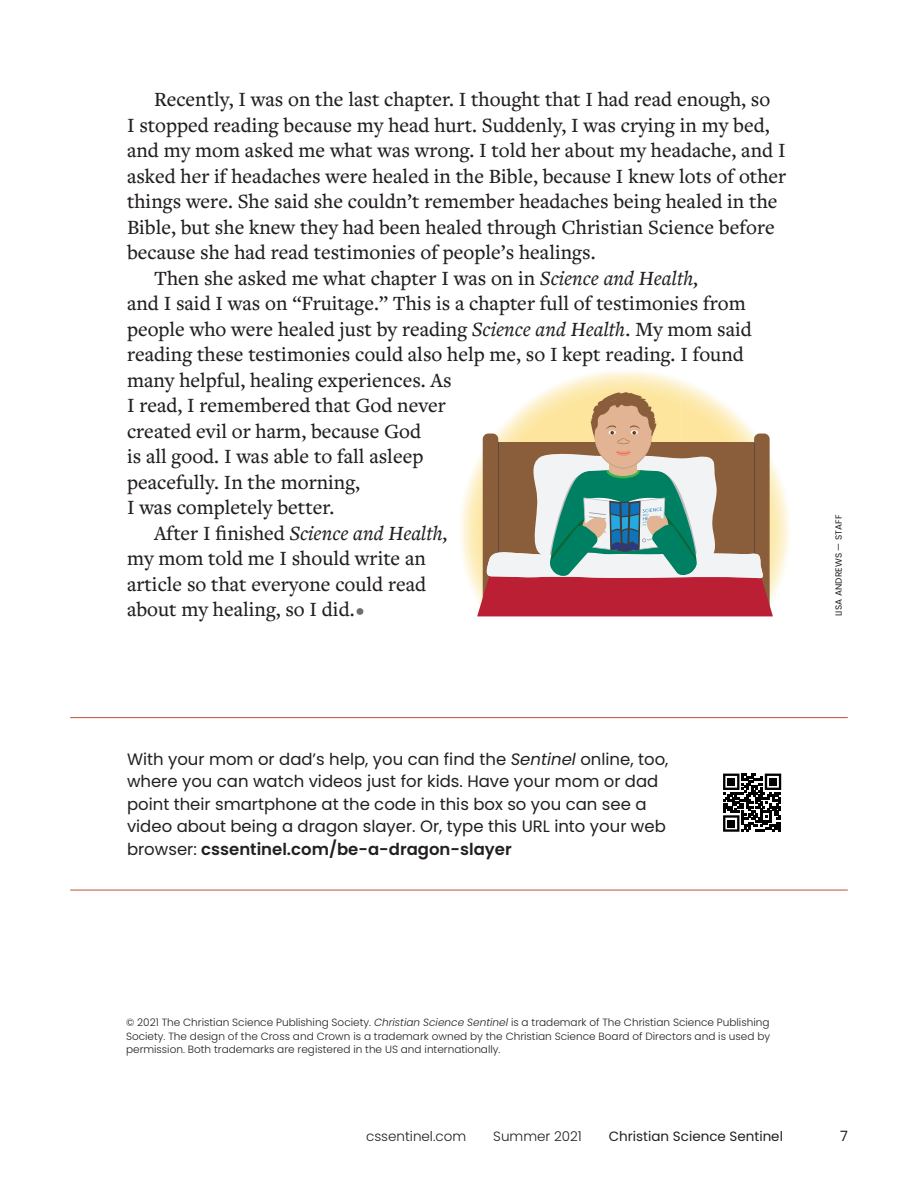
<style>
.page{position:relative;width:918px;height:1188px;background:#fff}
.page>*{position:absolute;margin:0;border:0;box-sizing:border-box;transform-origin:0 0}
.Kids_body_indent{font:500 21px/25.5px "Freight Text Pro";color:#231f20}
.t1{font:16.5px/22.5px "Poppins";color:#231f20}
.t2{font:14.25px "Poppins";color:#231f20}
.t3{font:300 13.5px "Poppins";color:#231f20}
.t4{font:13.5px "Poppins";color:#231f20}
.Info_text{font:300 10.5px/13.5px "Poppins";color:#231f20;text-align:justify}
.Image_credit{font:9px "Poppins";letter-spacing:.005em;color:#231f20}
.s1{font-style:italic}
.s2{font-family:"Poppins";font-weight:700;font-size:22.5px;color:#6c6d70}
.s3{font-weight:600}
</style>
<div class="page">
<svg style="left:477px;top:391px;width:296px;height:225px"></svg>
<hr style="left:70px;top:717px;width:778px;height:1px;background:#c6644b">
<hr style="left:70px;top:890px;width:778px;height:1px;background:#c6644b">
<svg style="left:723px;top:774px;width:58px;height:58px"></svg>
<p class="Kids_body_indent" style="left:127px;top:86px;width:661px;text-indent:27px">Recently, I was on the last chapter. I thought that I had read enough, so<br>I stopped reading because my head hurt. Suddenly, I was crying in my bed, and my mom asked me what was wrong. I told her about my headache, and I asked her if headaches were healed in the Bible, because I knew lots of other things were. She said she couldn’t remember headaches being healed in the Bible, but she knew they had been healed through Christian Science before because she had read testimonies of people’s healings.</p>
<p class="Kids_body_indent" style="left:127px;top:265px;width:626px;text-indent:27px">Then she asked me what chapter I was on in <span class="s1">Science and Health,<br></span>and I said I was on “Fruitage.” This is a chapter full of testimonies from people who were healed just by reading <span class="s1">Science and Health</span>. My mom said reading these testimonies could also help me, so I kept reading. I found many helpful, healing experiences. As<br>I read, I remembered that God never<br>created evil or harm, because God<br>is all good. I was able to fall asleep<br>peacefully. In the morning,<br>I was completely better.</p>
<p class="Kids_body_indent" style="left:127px;top:520px;width:323px;text-indent:27px">After I finished <span class="s1">Science and Health, </span>my mom told me I should write an article so that everyone could read about my healing, so I did.<span class="s2">•</span></p>
<p class="Image_credit" style="left:834px;top:616px;width:103px;rotate:-90deg">LISA ANDREWS — STAFF</p>
<p class="t1" style="left:127px;top:748px;width:543px">With your mom or dad’s help, you can find the <span class="s1">Sentinel</span> online, too, where you can watch videos just for kids. Have your mom or dad point their smartphone at the code in this box so you can see a video about being a dragon slayer. Or, type this URL into your web browser: <span class="s3">cssentinel.com/be-a-dragon-slayer</span></p>
<p class="Info_text" style="left:126px;top:1016px;width:646px">© 2021 The Christian Science Publishing Society. <span class="s1">Christian Science Sentinel</span> is a trademark of The Christian Science Publishing Society. The design of the Cross and Crown is a trademark owned by the Christian Science Board of Directors and is used by permission. Both trademarks are registered in the US and internationally.</p>
<p class="t3" style="left:366px;top:1129px;width:102px">cssentinel.com</p>
<p class="t3" style="left:493px;top:1129px;width:90px">Summer 2021</p>
<p class="t4" style="left:609px;top:1129px;width:176px">Christian Science Sentinel</p>
<p class="t2" style="left:840px;top:1128px;width:9px">7</p>
</div>
